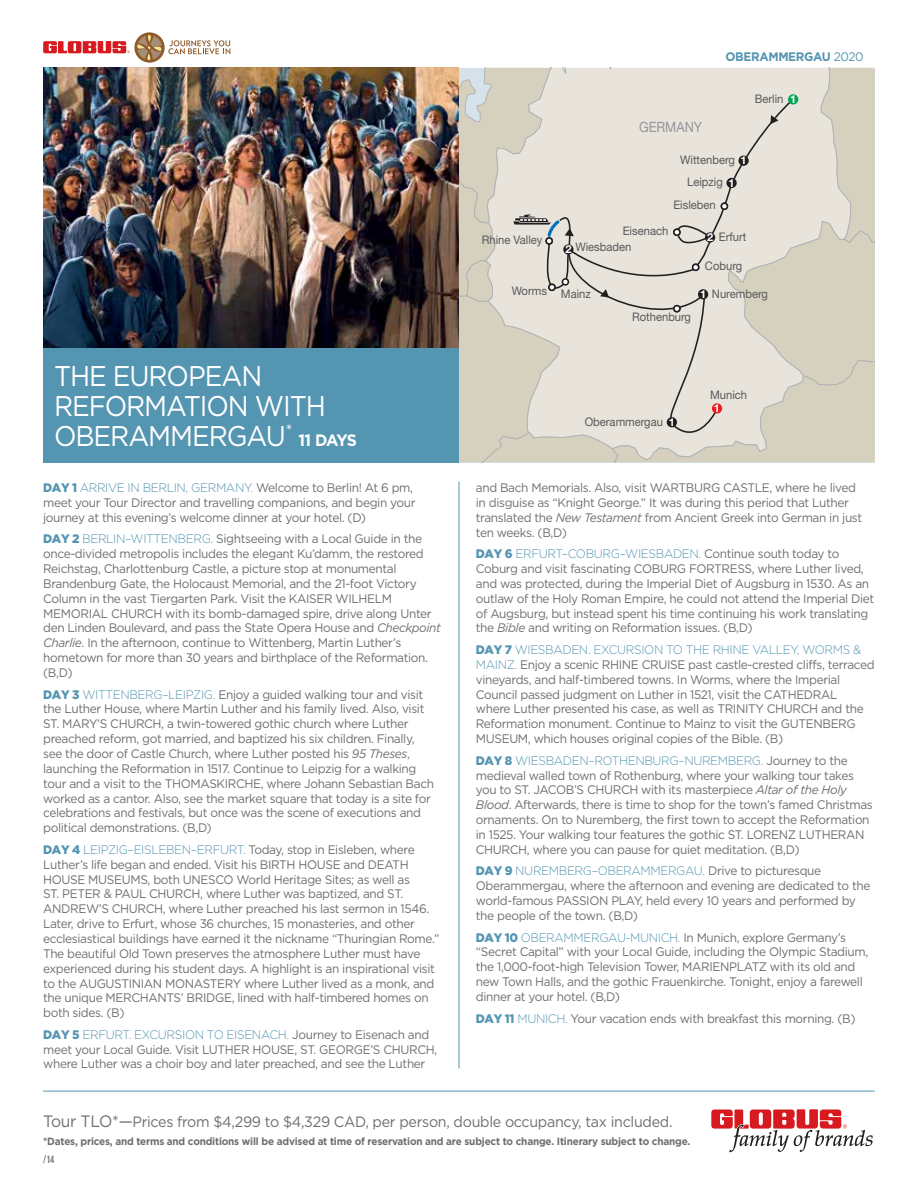
<style>
.page{position:relative;width:918px;height:1188px;background:#fff}
.page>*{position:absolute;margin:0;border:0;box-sizing:border-box;transform-origin:0 0}
.t1{font:28.5px/30px "Gotham";letter-spacing:-.04em;color:#fff;scale:.93 1}
.t2{font:700 16.5px "Gotham";letter-spacing:-.075em;color:#fff;scale:.96 1}
.t3{font:15px "Gotham";letter-spacing:-.02em;color:#6d6e71;scale:.95 1}
.t4{font:14.1px "Helvetica Neue";color:#939598;scale:.9 1}
.t5{font:12.3px/14.9px "Gotham";letter-spacing:-.03em;color:#6d6e71;scale:.96 1}
.t6{font:700 12.3px "Gotham";letter-spacing:-.03em;color:#5495b1;scale:.96 1}
.t7{font:11.85px "Helvetica Neue";color:#58595b;scale:.95 1}
.t8{font:700 10.95px "Helvetica Neue";color:#fff}
.t9{font:700 10.5px "Gotham";letter-spacing:-.02em;color:#6d6e71;scale:.95 1}
.t10{font:700 condensed 10.5px "DIN Neuzeit Grotesk";color:#6d6e71}
.s1{font-weight:400}
.s2{font-weight:900;color:#5495b1}
.s3{font-weight:300;color:#5495b1}
.s4{font-style:italic}
.s5{font-size:16.5px}
</style>
<div class="page">
<svg style="left:711px;top:1109px;width:162px;height:43px"></svg>
<hr style="left:43px;top:1091px;width:832px;height:1px;background:#5495b1">
<svg style="left:459px;top:68px;width:416px;height:394px;background:#ded9ce"></svg>
<div style="left:548px;top:284px;width:8px;height:7px;border:2px solid #231f20;border-radius:50%"></div>
<svg style="left:562px;top:278px;width:7px;height:8px"></svg>
<img style="left:43px;top:68px;width:416px;height:280px">
<div style="left:43px;top:348px;width:416px;height:114px;background:#5495b1"></div>
<svg style="left:43px;top:41px;width:87px;height:12px"></svg>
<svg style="left:134px;top:32px;width:31px;height:31px"></svg>
<svg style="left:137px;top:35px;width:25px;height:25px"></svg>
<svg style="left:168px;top:40px;width:62px;height:14px"></svg>
<hr style="left:459px;top:482px;width:1px;height:587px;background:#5495b1">
<p class="t6" style="left:726px;top:50px;width:145px">OBERAMMERGAU <span class="s1">2020</span></p>
<h1 class="t1" style="left:54px;top:360px;width:294px">THE EUROPEAN<br>REFORMATION WITH<br>OBERAMMERGAU<sup>*</sup></h1>
<h2 class="t2" style="left:298px;top:431px;width:62px">11 DAYS</h2>
<p class="t5" style="left:43px;top:480px;width:389px"><span class="s2">DAY 1</span> <span class="s3">ARRIVE IN BERLIN, GERMANY.</span> Welcome to Berlin! At 6 pm, meet your Tour Director and travelling companions, and begin your journey at this evening’s welcome dinner at your hotel. (D)</p>
<p class="t5" style="left:43px;top:531px;width:416px"><span class="s2">DAY 2</span> <span class="s3">BERLIN–WITTENBERG.</span> Sightseeing with a Local Guide in the once-divided metropolis includes the elegant Ku’damm, the restored Reichstag, Charlottenburg Castle, a picture stop at monumental Brandenburg Gate, the Holocaust Memorial, and the 21-foot Victory Column in the vast Tiergarten Park. Visit the KAISER WILHELM MEMORIAL CHURCH with its bomb-damaged spire, drive along Unter den Linden Boulevard, and pass the State Opera House and <span class="s4">Checkpoint Charlie</span>. In the afternoon, continue to Wittenberg, Martin Luther’s hometown for more than 30 years and birthplace of the Reformation. (B,D)</p>
<p class="t5" style="left:43px;top:687px;width:409px"><span class="s2">DAY 3</span> <span class="s3">WITTENBERG–LEIPZIG.</span> Enjoy a guided walking tour and visit the Luther House, where Martin Luther and his family lived. Also, visit ST. MARY’S CHURCH, a twin-towered gothic church where Luther preached reform, got married, and baptized his six children. Finally, see the door of Castle Church, where Luther posted his <span class="s4">95 Theses</span>, launching the Reformation in 1517. Continue to Leipzig for a walking tour and a visit to the THOMASKIRCHE, where Johann Sebastian Bach worked as a cantor. Also, see the market square that today is a site for celebrations and festivals, but once was the scene of executions and political demonstrations. (B,D)</p>
<p class="t5" style="left:43px;top:842px;width:414px"><span class="s2">DAY 4</span> <span class="s3">LEIPZIG–EISLEBEN–ERFURT.</span> Today, stop in Eisleben, where Luther’s life began and ended. Visit his BIRTH HOUSE and DEATH HOUSE MUSEUMS, both UNESCO World Heritage Sites; as well as<br>ST. PETER &amp; PAUL CHURCH, where Luther was baptized, and ST.<br>ANDREW’S CHURCH, where Luther preached his last sermon in 1546.<br>Later, drive to Erfurt, whose 36 churches, 15 monasteries, and other ecclesiastical buildings have earned it the nickname “Thuringian Rome.” The beautiful Old Town preserves the atmosphere Luther must have experienced during his student days. A highlight is an inspirational visit to the AUGUSTINIAN MONASTERY where Luther lived as a monk, and the unique MERCHANTS’ BRIDGE, lined with half-timbered homes on both sides. (B)</p>
<p class="t5" style="left:43px;top:1027px;width:412px"><span class="s2">DAY 5</span> <span class="s3">ERFURT. EXCURSION TO EISENACH.</span> Journey to Eisenach and meet your Local Guide. Visit LUTHER HOUSE, ST. GEORGE’S CHURCH, where Luther was a choir boy and later preached, and see the Luther</p>
<p class="t4" style="left:639px;top:117px;width:72px">GERMANY</p>
<p class="t7" style="left:755px;top:90px;width:32px">Berlin</p>
<p class="t8" style="left:790px;top:91px;width:8px">1</p>
<p class="t7" style="left:680px;top:152px;width:59px">Wittenberg</p>
<p class="t8" style="left:741px;top:152px;width:8px">1</p>
<p class="t7" style="left:687px;top:174px;width:39px">Leipzig</p>
<p class="t8" style="left:729px;top:174px;width:8px">1</p>
<p class="t7" style="left:482px;top:231px;width:65px">Rhine Valley</p>
<p class="t7" style="left:673px;top:197px;width:46px">Eisleben</p>
<p class="t7" style="left:623px;top:223px;width:49px">Eisenach</p>
<p class="t7" style="left:575px;top:238px;width:61px">Wiesbaden</p>
<p class="t8" style="left:565px;top:241px;width:8px">2</p>
<p class="t7" style="left:719px;top:228px;width:30px">Erfurt</p>
<p class="t8" style="left:707px;top:229px;width:8px">2</p>
<p class="t7" style="left:705px;top:258px;width:41px">Coburg</p>
<p class="t7" style="left:512px;top:282px;width:38px">Worms</p>
<p class="t7" style="left:561px;top:285px;width:33px">Mainz</p>
<p class="t7" style="left:632px;top:308px;width:64px">Rothenburg</p>
<p class="t8" style="left:700px;top:286px;width:8px">1</p>
<p class="t7" style="left:712px;top:285px;width:60px">Nuremberg</p>
<p class="t7" style="left:585px;top:413px;width:84px">Oberammergau</p>
<p class="t8" style="left:669px;top:413px;width:8px">1</p>
<p class="t7" style="left:710px;top:387px;width:40px">Munich</p>
<p class="t8" style="left:714px;top:400px;width:8px">1</p>
<p class="t5" style="left:476px;top:480px;width:404px">and Bach Memorials. Also, visit WARTBURG CASTLE, where he lived in disguise as “Knight George.” It was during this period that Luther translated the <span class="s4">New Testament</span> from Ancient Greek into German in just ten weeks. (B,D)</p>
<p class="t5" style="left:476px;top:546px;width:417px"><span class="s2">DAY 6</span> <span class="s3">ERFURT–COBURG–WIESBADEN.</span> Continue south today to Coburg and visit fascinating COBURG FORTRESS, where Luther lived, and was protected, during the Imperial Diet of Augsburg in 1530. As an outlaw of the Holy Roman Empire, he could not attend the Imperial Diet of Augsburg, but instead spent his time continuing his work translating the <span class="s4">Bible</span> and writing on Reformation issues. (B,D)</p>
<p class="t5" style="left:476px;top:642px;width:417px"><span class="s2">DAY 7</span> <span class="s3">WIESBADEN. EXCURSION TO THE RHINE VALLEY, WORMS &amp; MAINZ.</span> Enjoy a scenic RHINE CRUISE past castle-crested cliffs, terraced vineyards, and half-timbered towns. In Worms, where the Imperial Council passed judgment on Luther in 1521, visit the CATHEDRAL where Luther presented his case, as well as TRINITY CHURCH and the Reformation monument. Continue to Mainz to visit the GUTENBERG MUSEUM, which houses original copies of the Bible. (B)</p>
<p class="t5" style="left:476px;top:753px;width:415px"><span class="s2">DAY 8</span> <span class="s3">WIESBADEN–ROTHENBURG–NUREMBERG.</span> Journey to the medieval walled town of Rothenburg, where your walking tour takes you to ST. JACOB’S CHURCH with its masterpiece <span class="s4">Altar of the Holy Blood</span>. Afterwards, there is time to shop for the town’s famed Christmas ornaments. On to Nuremberg, the first town to accept the Reformation in 1525. Your walking tour features the gothic ST. LORENZ LUTHERAN CHURCH, where you can pause for quiet meditation. (B,D)</p>
<p class="t5" style="left:476px;top:863px;width:413px"><span class="s2">DAY 9</span> <span class="s3">NUREMBERG–OBERAMMERGAU.</span> Drive to picturesque Oberammergau, where the afternoon and evening are dedicated to the world-famous PASSION PLAY, held every 10 years and performed by the people of the town. (B,D)</p>
<p class="t5" style="left:476px;top:930px;width:410px"><span class="s2">DAY 10</span> <span class="s3">OBERAMMERGAU-MUNICH.</span> In Munich, explore Germany’s “Secret Capital” with your Local Guide, including the Olympic Stadium, the 1,000-foot-high Television Tower, MARIENPLATZ with its old and new Town Halls, and the gothic Frauenkirche. Tonight, enjoy a farewell dinner at your hotel. (B,D)</p>
<p class="t5" style="left:476px;top:1011px;width:397px"><span class="s2">DAY 11</span> <span class="s3">MUNICH.</span> Your vacation ends with breakfast this morning. (B)</p>
<p class="t3" style="left:43px;top:1113px;width:664px"><span class="s5">Tour TLO*—</span>Prices from $4,299 to $4,329 CAD, per person, double occupancy, tax included.</p>
<p class="t9" style="left:43px;top:1135px;width:683px">*Dates, prices, and terms and conditions will be advised at time of reservation and are subject to change. Itinerary subject to change.</p>
<p class="t10" style="left:43px;top:1154px;width:13px">/14</p>
</div>
